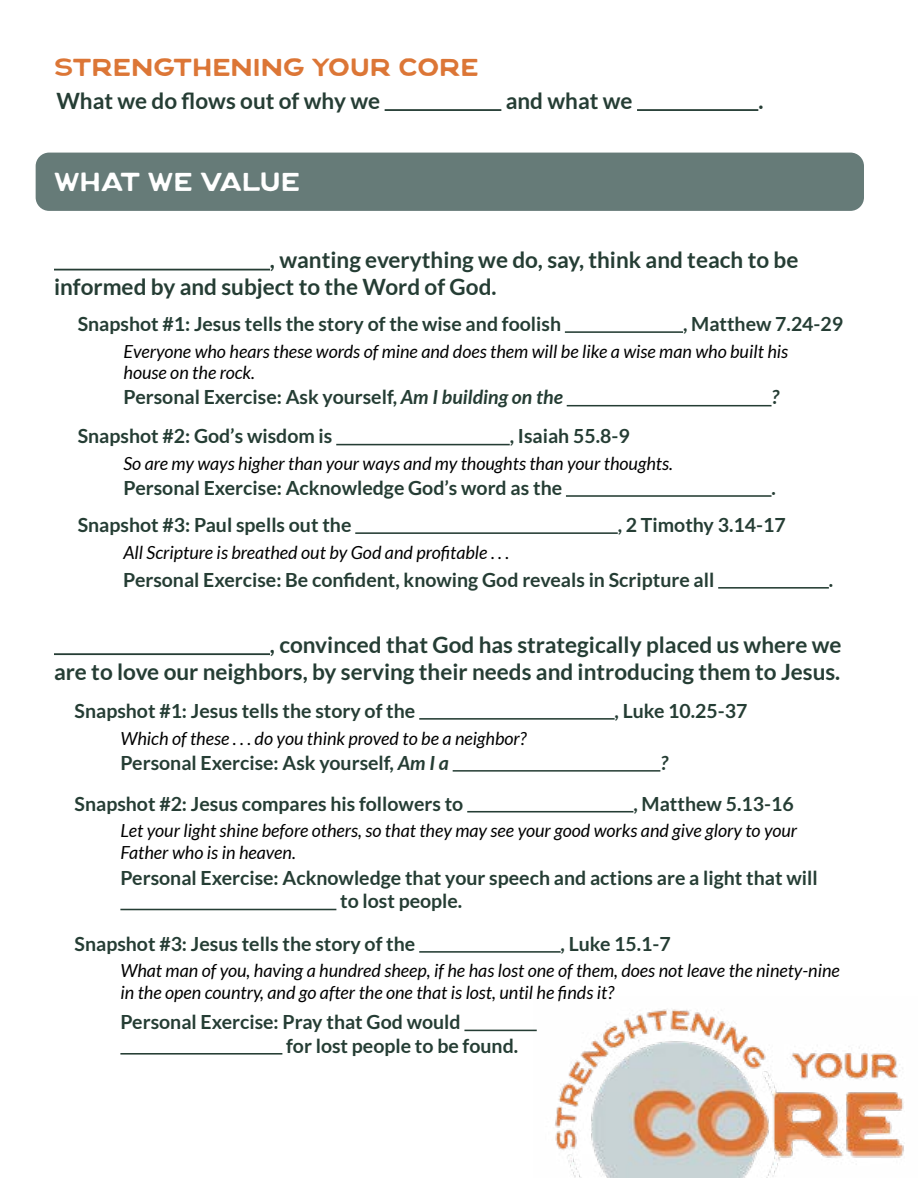
<style>
.page{position:relative;width:918px;height:1188px;background:#fff}
.page>*{position:absolute;margin:0;border:0;box-sizing:border-box;transform-origin:0 0}
.t1{font:27px "Lennon";color:#fff}
.t2{font:25.5px "Lennon";color:#dc7636}
.t3{font:700 22.5px/27px "Lato";color:#253d34}
.t4{font:700 19.5px/23.4px "Lato";color:#253d34}
.t5{font:italic 700 19.5px "Lato";color:#253d34}
.t6{font:italic 18px/21.6px "Lato";color:#000}
.s1{font-style:italic}
</style>
<div class="page">
<div style="left:36px;top:153px;width:828px;height:58px;background:#667b78;border-radius:14px"></div>
<img style="left:533px;top:1009px;width:371px;height:169px">
<hr style="left:565px;top:331px;width:118px;height:2px;background:#253d34">
<hr style="left:567px;top:405px;width:205px;height:1px;background:#253d34">
<hr style="left:566px;top:495px;width:206px;height:2px;background:#253d34">
<hr style="left:336px;top:444px;width:174px;height:1px;background:#253d34">
<hr style="left:718px;top:587px;width:111px;height:2px;background:#253d34">
<hr style="left:355px;top:532px;width:263px;height:2px;background:#253d34">
<hr style="left:453px;top:770px;width:207px;height:2px;background:#253d34">
<hr style="left:419px;top:718px;width:196px;height:2px;background:#253d34">
<hr style="left:120px;top:909px;width:216px;height:1px;background:#253d34">
<hr style="left:467px;top:811px;width:166px;height:2px;background:#253d34">
<hr style="left:464px;top:1030px;width:73px;height:1px;background:#253d34">
<hr style="left:120px;top:1053px;width:162px;height:2px;background:#253d34">
<hr style="left:419px;top:951px;width:142px;height:2px;background:#253d34">
<hr style="left:385px;top:109px;width:116px;height:2px;background:#253d34">
<hr style="left:637px;top:109px;width:121px;height:2px;background:#253d34">
<hr style="left:54px;top:269px;width:216px;height:2px;background:#253d34">
<hr style="left:54px;top:653px;width:216px;height:2px;background:#253d34">
<h2 class="t2" style="left:54px;top:52px;width:426px">STRENGTHENING YOUR CORE</h2>
<p class="t3" style="left:56px;top:87px;width:325px">What we do flows out of why we</p>
<p class="t3" style="left:506px;top:87px;width:128px">and what we</p>
<h1 class="t1" style="left:54px;top:166px;width:248px">WHAT WE VALUE</h1>
<p class="t3" style="left:758px;top:87px;width:7px">.</p>
<p class="t3" style="left:54px;top:246px;width:746px;text-indent:216px">, wanting everything we do, say, think and teach to be informed by and subject to the Word of God.</p>
<p class="t4" style="left:78px;top:312px;width:485px">Snapshot #1: Jesus tells the story of the wise and foolish</p>
<p class="t4" style="left:683px;top:312px;width:162px">, Matthew 7.24-29</p>
<p class="t6" style="left:124px;top:341px;width:666px">Everyone who hears these words of mine and does them will be like a wise man who built his house on the rock.</p>
<p class="t4" style="left:124px;top:385px;width:441px">Personal Exercise: Ask yourself, <span class="s1">Am I building on the</span></p>
<p class="t5" style="left:772px;top:386px;width:9px">?</p>
<p class="t4" style="left:78px;top:424px;width:256px">Snapshot #2: God’s wisdom is</p>
<p class="t4" style="left:510px;top:424px;width:121px">, Isaiah 55.8-9</p>
<p class="t6" style="left:124px;top:453px;width:551px">So are my ways higher than your ways and my thoughts than your thoughts.</p>
<p class="t4" style="left:124px;top:476px;width:440px">Personal Exercise: Acknowledge God’s word as the</p>
<p class="t4" style="left:771px;top:476px;width:6px">.</p>
<p class="t4" style="left:78px;top:513px;width:275px">Snapshot #3: Paul spells out the</p>
<p class="t4" style="left:618px;top:513px;width:169px">, 2 Timothy 3.14-17</p>
<p class="t6" style="left:124px;top:542px;width:387px">All Scripture is breathed out by God and profitable . . .</p>
<p class="t4" style="left:123px;top:568px;width:593px">Personal Exercise: Be confident, knowing God reveals in Scripture all</p>
<p class="t4" style="left:829px;top:568px;width:6px">.</p>
<p class="t3" style="left:54px;top:631px;width:789px;text-align:right">, convinced that God has strategically placed us where we<br>are to love our neighbors, by serving their needs and introducing them to Jesus.</p>
<p class="t4" style="left:75px;top:699px;width:342px">Snapshot #1: Jesus tells the story of the</p>
<p class="t4" style="left:615px;top:699px;width:134px">, Luke 10.25-37</p>
<p class="t6" style="left:120px;top:728px;width:408px">Which of these . . . do you think proved to be a neighbor?</p>
<p class="t4" style="left:120px;top:751px;width:330px">Personal Exercise: Ask yourself, <span class="s1">Am I a</span></p>
<p class="t5" style="left:660px;top:751px;width:9px">?</p>
<p class="t4" style="left:75px;top:791px;width:390px">Snapshot #2: Jesus compares his followers to</p>
<p class="t4" style="left:633px;top:791px;width:162px">, Matthew 5.13-16</p>
<p class="t6" style="left:120px;top:821px;width:678px">Let your light shine before others, so that they may see your good works and give glory to your<br>Father who is in heaven.</p>
<p class="t4" style="left:340px;top:866px;width:479px;text-indent:-220px">Personal Exercise: Acknowledge that your speech and actions are a light that will to lost people.</p>
<p class="t4" style="left:75px;top:932px;width:342px">Snapshot #3: Jesus tells the story of the</p>
<p class="t4" style="left:561px;top:932px;width:112px">, Luke 15.1-7</p>
<p class="t6" style="left:120px;top:960px;width:721px">What man of you, having a hundred sheep, if he has lost one of them, does not leave the ninety-nine in the open country, and go after the one that is lost, until he finds it?</p>
<p class="t4" style="left:286px;top:1010px;width:234px;text-indent:-166px">Personal Exercise: Pray that God would<br>for lost people to be found.</p>
</div>
